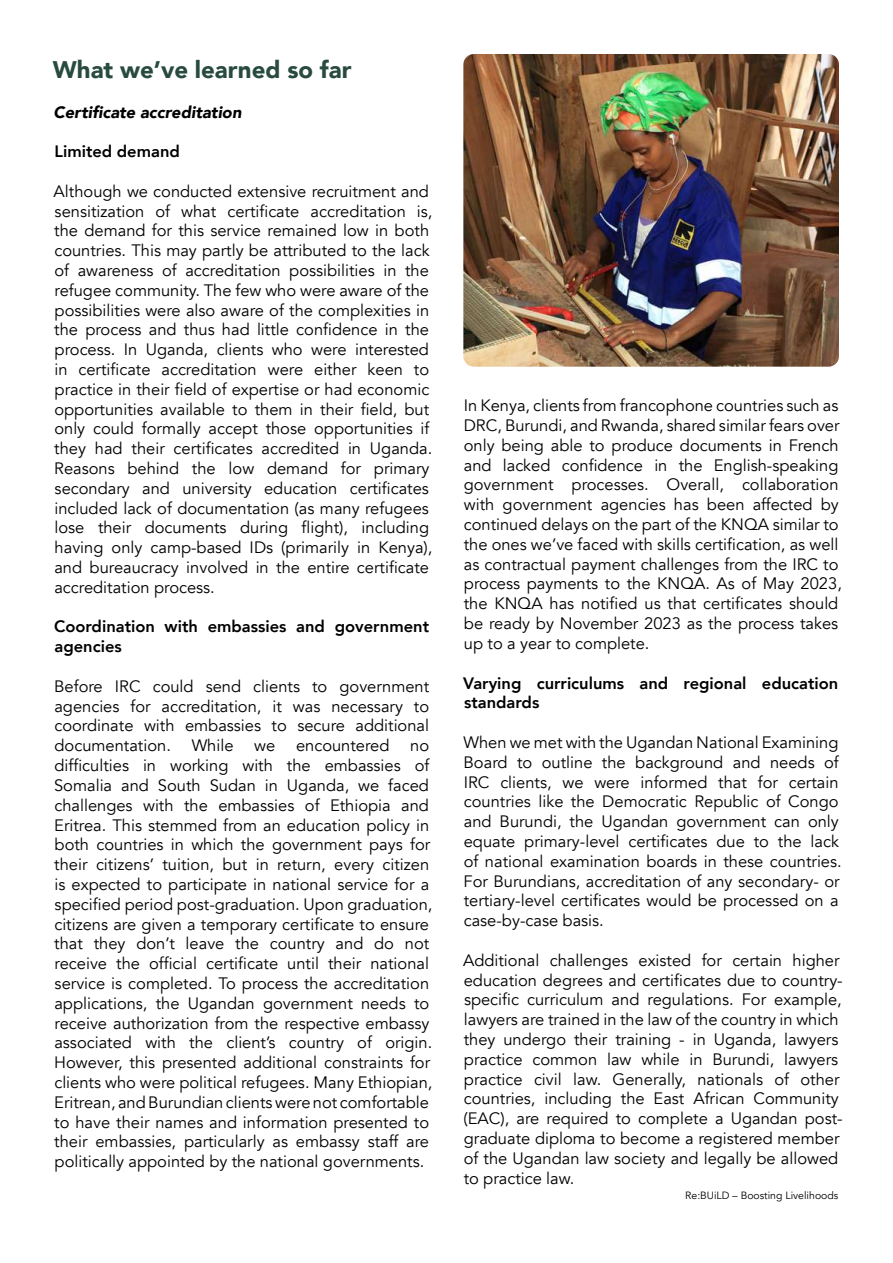
<style>
.page{position:relative;width:893px;height:1263px;background:#fff}
.page>*{position:absolute;margin:0;border:0;box-sizing:border-box;transform-origin:0 0}
.t1{font:900 24px "Avenir";color:#284b3e}
.t2{font:16.5px/19.8px "Avenir";color:#000}
.t3{font:800 16.5px/19.8px "Avenir";color:#000}
.t4{font:italic 900 16.5px "Avenir";color:#000}
.t5{font:10.5px "Avenir";color:#000}
</style>
<div class="page">
<img style="left:463px;top:54px;width:376px;height:313px">
<h1 class="t1" style="left:53px;top:49px;width:300px">What we’ve learned so far</h1>
<p class="t4" style="left:54px;top:98px;width:189px">Certificate accreditation</p>
<p class="t3" style="left:54px;top:142px;width:127px">Limited demand</p>
<p class="t2" style="left:54px;top:182px;width:380px">Although we conducted extensive recruitment and sensitization of what certificate accreditation is, the demand for this service remained low in both countries. This may partly be attributed to the lack of awareness of accreditation possibilities in the refugee community. The few who were aware of the possibilities were also aware of the complexities in the process and thus had little confidence in the process. In Uganda, clients who were interested in certificate accreditation were either keen to practice in their field of expertise or had economic opportunities available to them in their field, but only could formally accept those opportunities if they had their certificates accredited in Uganda.<br>Reasons behind the low demand for primary secondary and university education certificates included lack of documentation (as many refugees lose their documents during flight), including having only camp-based IDs (primarily in Kenya), and bureaucracy involved in the entire certificate accreditation process.</p>
<p class="t3" style="left:54px;top:617px;width:376px">Coordination with embassies and government agencies</p>
<p class="t2" style="left:54px;top:677px;width:377px;text-align:justify">Before IRC could send clients to government agencies for accreditation, it was necessary to coordinate with embassies to secure additional documentation.</p>
<p class="t2" style="left:192px;top:736px;width:43px">While</p>
<p class="t2" style="left:254px;top:736px;width:23px">we</p>
<p class="t2" style="left:296px;top:736px;width:95px">encountered</p>
<p class="t2" style="left:54px;top:736px;width:380px;text-indent:356px">no difficulties in working with the embassies of Somalia and South Sudan in Uganda, we faced challenges with the embassies of Ethiopia and Eritrea. This stemmed from an education policy in both countries in which the government pays for their citizens’ tuition, but in return, every citizen is expected to participate in national service for a specified period post-graduation. Upon graduation, citizens are given a temporary certificate to ensure that they don’t leave the country and do not receive the official certificate until their national service is completed. To process the accreditation applications, the Ugandan government needs to receive authorization from the respective embassy associated with the client’s country of origin.<br>However, this presented additional constraints for clients who were political refugees. Many Ethiopian, Eritrean, and Burundian clients were not comfortable to have their names and information presented to their embassies, particularly as embassy staff are politically appointed by the national governments.</p>
<p class="t2" style="left:464px;top:396px;width:380px">In Kenya, clients from francophone countries such as DRC, Burundi, and Rwanda, shared similar fears over only being able to produce documents in French and lacked confidence in the English-speaking government processes. Overall, collaboration with government agencies has been affected by continued delays on the part of the KNQA similar to the ones we’ve faced with skills certification, as well as contractual payment challenges from the IRC to process payments to the KNQA. As of May 2023, the KNQA has notified us that certificates should be ready by November 2023 as the process takes up to a year to complete.</p>
<p class="t3" style="left:463px;top:673px;width:376px">Varying curriculums and regional education standards</p>
<p class="t2" style="left:463px;top:733px;width:380px">When we met with the Ugandan National Examining Board to outline the background and needs of IRC clients, we were informed that for certain countries like the Democratic Republic of Congo and Burundi, the Ugandan government can only equate primary-level certificates due to the lack of national examination boards in these countries.<br>For Burundians, accreditation of any secondary- or tertiary-level certificates would be processed on a case-by-case basis.</p>
<p class="t2" style="left:463px;top:950px;width:381px">Additional challenges existed for certain higher education degrees and certificates due to country&shy;specific curriculum and regulations. For example, lawyers are trained in the law of the country in which they undergo their training - in Uganda, lawyers practice common law while in Burundi, lawyers practice civil law. Generally, nationals of other countries, including the East African Community (EAC), are required to complete a Ugandan post&shy;graduate diploma to become a registered member of the Ugandan law society and legally be allowed to practice law.</p>
<p class="t5" style="left:685px;top:1189px;width:155px">Re:BUiLD – Boosting Livelihoods</p>
</div>
